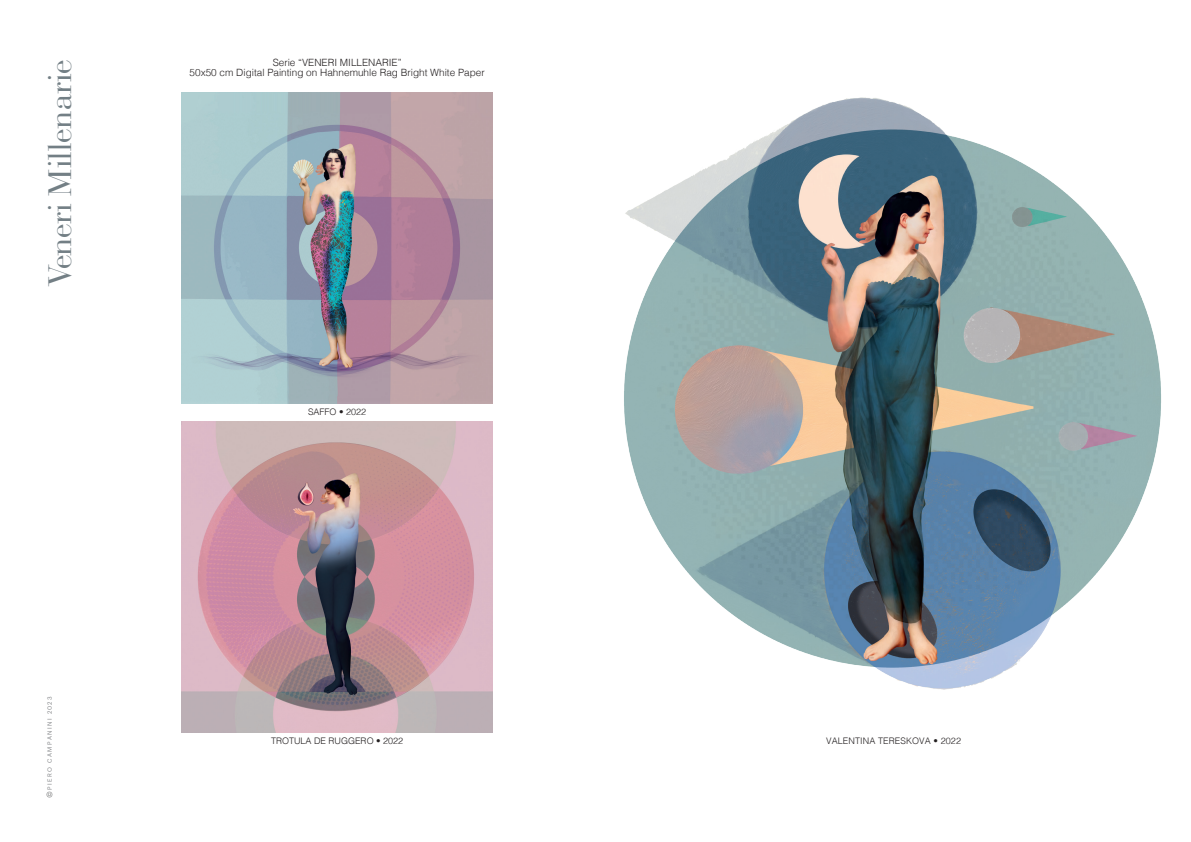
<style>
.page{position:relative;width:1191px;height:842px;background:#fff}
.page>*{position:absolute;margin:0;border:0;box-sizing:border-box;transform-origin:0 0}
.t1{font:34px "Bodoni";letter-spacing:.01em;color:#737f85;scale:.95 1}
.t2{font:300 10px/10px "Helvetica";color:#231f20;text-align:center}
.t3{font:300 9px "Helvetica";color:#231f20}
.t4{font:6px "Graphik";letter-spacing:.24em;color:#808285}
</style>
<div class="page">
<svg style="left:46px;top:791px;width:7px;height:6px"></svg>
<img style="left:182px;top:422px;width:310px;height:310px">
<img style="left:182px;top:93px;width:310px;height:310px">
<img style="left:624px;top:97px;width:537px;height:593px">
<div style="left:621px;top:688px;width:47px;height:115px;background:#fff"></div>
<h1 class="t1" style="left:40px;top:286px;width:240px;rotate:-90deg">Veneri Millenarie</h1>
<p class="t4" style="left:45px;top:790px;width:95px;rotate:-90deg">PIERO CAMPANINI 2023</p>
<p class="t2" style="left:189px;top:57px;width:297px">Serie “VENERI MILLENARIE”<br>50x50 cm Digital Painting on Hahnemuhle Rag Bright White Paper</p>
<p class="t3" style="left:308px;top:404px;width:60px">SAFFO • 2022</p>
<p class="t3" style="left:271px;top:733px;width:134px">TROTULA DE RUGGERO • 2022</p>
<p class="t3" style="left:826px;top:733px;width:136px">VALENTINA TERESKOVA • 2022</p>
</div>
